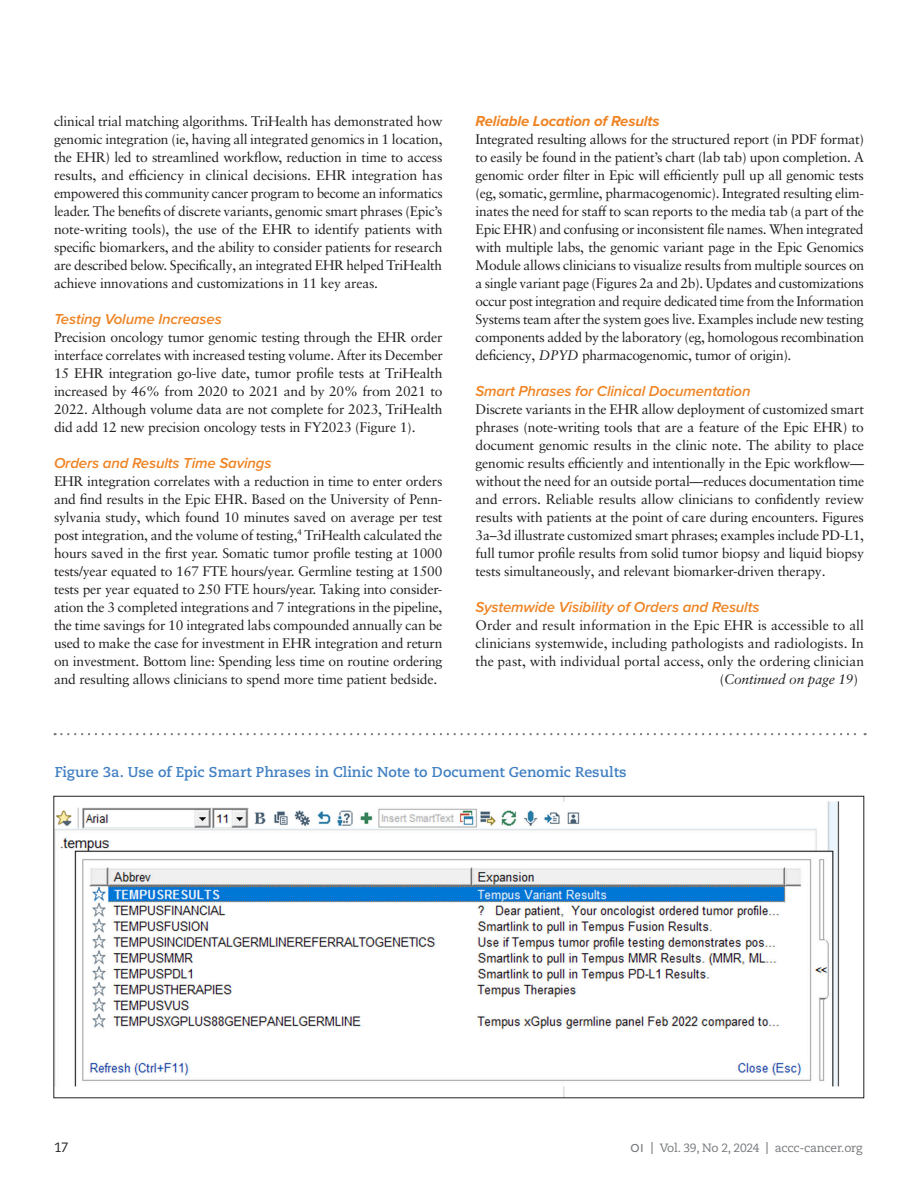
<style>
.page{position:relative;width:918px;height:1188px;background:#fff}
.page>*{position:absolute;margin:0;border:0;box-sizing:border-box;transform-origin:0 0}
.Feature_Secondary_Subhead{font:italic 600 15px "Proxima Nova";letter-spacing:-.01em;color:#ef8424}
.Feature_Secondary_Subhead-2{font:italic 700 15px "Proxima Nova";letter-spacing:-.01em;color:#ef8424}
.Table_Fig_Color_Title{font:700 14.25px "Caecilia LT Pro 75";color:#4180c2}
.Feature_Text__no_indent{font:13.8px/18px "Sabon LT Pro";letter-spacing:-.015em;color:#231f20;text-align:justify}
.Feature_Text__no_indent-2{font:italic 13.8px "Sabon LT Pro";letter-spacing:-.015em;color:#231f20}
.t1{font:13.5px "Caecilia LT Pro 55 Roman";color:#231f20}
.t2{font:12px "Caecilia LT Pro 55 Roman";letter-spacing:-.02em;color:#76787b}
.s1{font-style:italic}
.s2{font-style:normal}
.s3{font-family:"Proxima Nova";font-weight:500}
.s4{font-family:"Caecilia LT Pro 75";font-weight:700}
</style>
<div class="page">
<img style="left:56px;top:798px;width:784px;height:298px">
<svg style="left:55px;top:733px;width:811px;height:2px"></svg>
<p class="Feature_Text__no_indent" style="left:54px;top:112px;width:390px">clinical trial matching algorithms. TriHealth has demonstrated how genomic integration (ie, having all integrated genomics in 1 location, the EHR) led to streamlined workflow, reduction in time to access results, and efficiency in clinical decisions. EHR integration has empowered this community cancer program to become an informatics leader. The benefits of discrete variants, genomic smart phrases (Epic’s note-writing tools), the use of the EHR to identify patients with specific biomarkers, and the ability to consider patients for research are described below. Specifically, an integrated EHR helped TriHealth achieve innovations and customizations in 11 key areas.</p>
<p class="Feature_Secondary_Subhead" style="left:54px;top:308px;width:169px">Testing Volume Increases</p>
<p class="Feature_Text__no_indent" style="left:54px;top:328px;width:390px">Precision oncology tumor genomic testing through the EHR order interface correlates with increased testing volume. After its December 15 EHR integration go-live date, tumor profile tests at TriHealth increased by 46% from 2020 to 2021 and by 20% from 2021 to 2022. Although volume data are not complete for 2023, TriHealth did add 12 new precision oncology tests in FY2023 (Figure 1).</p>
<p class="Feature_Secondary_Subhead" style="left:54px;top:452px;width:219px">Orders and Results Time Savings</p>
<p class="Feature_Text__no_indent" style="left:54px;top:472px;width:390px">EHR integration correlates with a reduction in time to enter orders and find results in the Epic EHR. Based on the University of Penn&shy;sylvania study, which found 10 minutes saved on average per test post integration, and the volume of testing,<sup>4</sup> TriHealth calculated the hours saved in the first year. Somatic tumor profile testing at 1000 tests/year equated to 167 FTE hours/year. Germline testing at 1500 tests per year equated to 250 FTE hours/year. Taking into consider&shy;ation the 3 completed integrations and 7 integrations in the pipeline, the time savings for 10 integrated labs compounded annually can be used to make the case for investment in EHR integration and return on investment. Bottom line: Spending less time on routine ordering and resulting allows clinicians to spend more time patient bedside.</p>
<p class="Feature_Secondary_Subhead-2" style="left:476px;top:110px;width:186px">Reliable Location of Results</p>
<p class="Feature_Text__no_indent" style="left:476px;top:130px;width:390px">Integrated resulting allows for the structured report (in PDF format) to easily be found in the patient’s chart (lab tab) upon completion. A genomic order filter in Epic will efficiently pull up all genomic tests (eg, somatic, germline, pharmacogenomic). Integrated resulting elim&shy;inates the need for staff to scan reports to the media tab (a part of the Epic EHR) and confusing or inconsistent file names. When integrated with multiple labs, the genomic variant page in the Epic Genomics Module allows clinicians to visualize results from multiple sources on a single variant page (Figures 2a and 2b). Updates and customizations occur post integration and require dedicated time from the Information Systems team after the system goes live. Examples include new testing components added by the laboratory (eg, homologous recombination deficiency, <span class="s1">DPYD</span> pharmacogenomic, tumor of origin)<span class="s1">.</span></p>
<p class="Feature_Secondary_Subhead" style="left:476px;top:380px;width:277px">Smart Phrases for Clinical Documentation</p>
<p class="Feature_Text__no_indent" style="left:476px;top:400px;width:390px">Discrete variants in the EHR allow deployment of customized smart phrases (note-writing tools that are a feature of the Epic EHR) to document genomic results in the clinic note. The ability to place genomic results efficiently and intentionally in the Epic workflow— without the need for an outside portal—reduces documentation time and errors. Reliable results allow clinicians to confidently review results with patients at the point of care during encounters. Figures 3a–3d illustrate customized smart phrases; examples include PD-L1, full tumor profile results from solid tumor biopsy and liquid biopsy tests simultaneously, and relevant biomarker-driven therapy.</p>
<p class="Feature_Secondary_Subhead" style="left:476px;top:596px;width:286px">Systemwide Visibility of Orders and Results</p>
<p class="Feature_Text__no_indent" style="left:476px;top:616px;width:390px">Order and result information in the Epic EHR is accessible to all clinicians systemwide, including pathologists and radiologists. In the past, with individual portal access, only the ordering clinician</p>
<p class="Feature_Text__no_indent-2" style="left:720px;top:671px;width:140px"><span class="s2">(</span>Continued on page 19<span class="s2">)</span></p>
<p class="Table_Fig_Color_Title" style="left:55px;top:762px;width:573px">Figure 3a. Use of Epic Smart Phrases in Clinic Note to Document Genomic Results</p>
<p class="t1" style="left:54px;top:1138px;width:16px">17</p>
<p class="t2" style="left:631px;top:1140px;width:233px"><span class="s3">OI</span> <span class="s4">|</span> Vol. 39, No 2, 2024 <span class="s4">|</span> accc-cancer.org</p>
</div>
